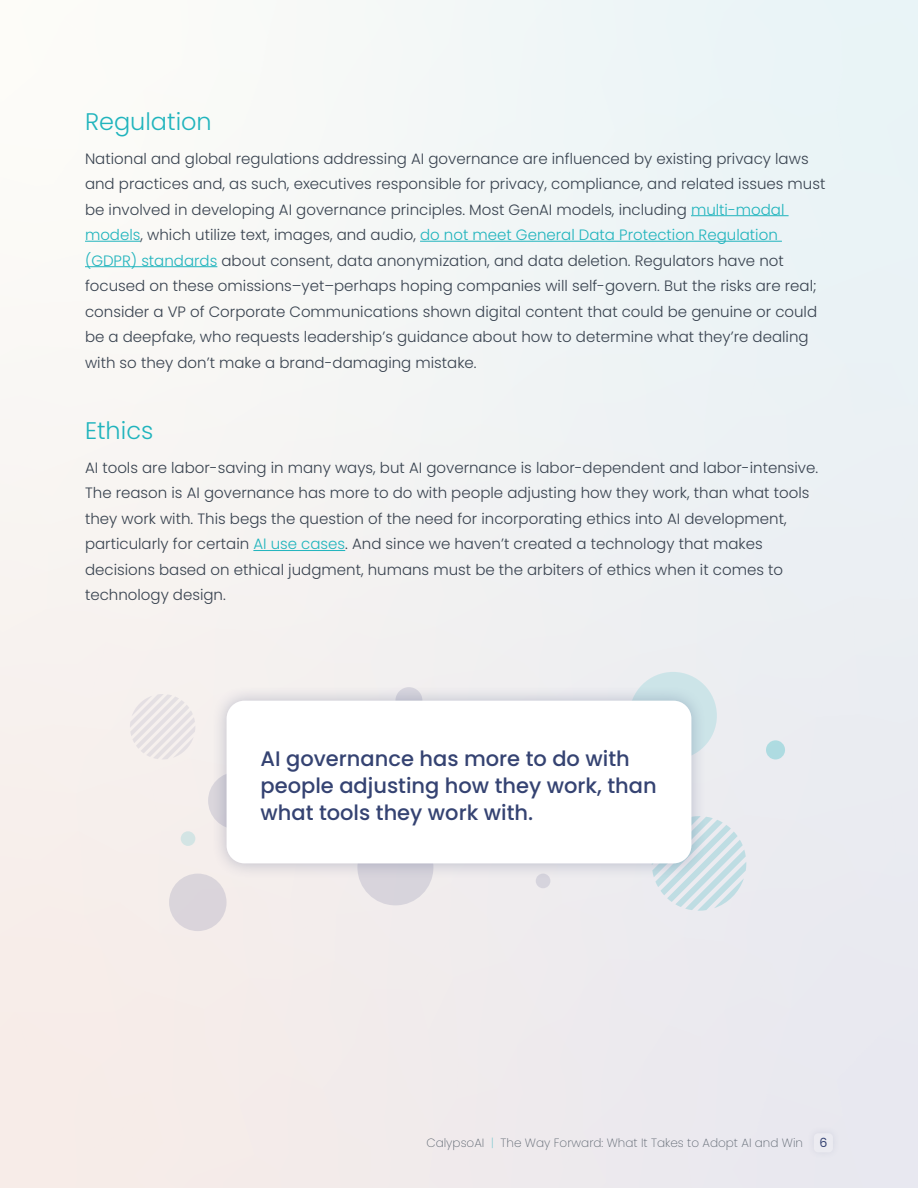
<style>
.page{position:relative;width:918px;height:1188px;background:#f1f2f2}
.page>*{position:absolute;margin:0;border:0;box-sizing:border-box;transform-origin:0 0}
.t1{font:300 24px "Poppins";color:#20b4bd}
.t2{font:500 21px/27px "Poppins";color:#354372}
.t3{font:300 15px/25.5px "Poppins";color:#38424f}
.t4{font:12.6px "Poppins";color:#354372}
.t5{font:200 12px "Poppins";color:#606872}
.s1{color:#20b4bd}
.s2{color:#6ec4cb}
</style>
<div class="page">
<div style="left:806px;top:1126px;width:35px;height:34px;background:#e6e6ee"></div>
<div style="left:814px;top:1133px;width:19px;height:19px;background:#ebebf1;border-radius:4px"></div>
<hr style="left:691px;top:215px;width:98px;height:1px;background:#20b4bd">
<hr style="left:85px;top:241px;width:56px;height:1px;background:#20b4bd">
<hr style="left:420px;top:241px;width:362px;height:1px;background:#20b4bd">
<hr style="left:85px;top:266px;width:132px;height:1px;background:#20b4bd">
<hr style="left:253px;top:550px;width:92px;height:1px;background:#20b4bd">
<div style="left:629px;top:672px;width:88px;height:87px;background:#cce4e8;border-radius:50%"></div>
<div style="left:169px;top:874px;width:58px;height:57px;background:#dad4db;border-radius:50%"></div>
<div style="left:766px;top:740px;width:19px;height:19px;background:#aedbe1;border-radius:50%"></div>
<div style="left:357px;top:829px;width:76px;height:76px;background:#d7d4dc;border-radius:50%"></div>
<div style="left:181px;top:831px;width:14px;height:15px;background:#d3e4e4;border-radius:50%"></div>
<div style="left:536px;top:874px;width:14px;height:14px;background:#d6d4dd;border-radius:50%"></div>
<svg style="left:130px;top:694px;width:65px;height:65px"></svg>
<svg style="left:655px;top:817px;width:91px;height:94px"></svg>
<div style="left:211px;top:685px;width:496px;height:194px;background:#354372;opacity:.3"></div>
<div style="left:227px;top:701px;width:464px;height:162px;background:#fff;border-radius:18px"></div>
<h1 class="t1" style="left:85px;top:107px;width:128px">Regulation</h1>
<p class="t3" style="left:85px;top:146px;width:742px">National and global regulations addressing AI governance are influenced by existing privacy laws and practices and, as such, executives responsible for privacy, compliance, and related issues must be involved in developing AI governance principles. Most GenAI models, including <span class="s1">multi-modal models</span>, which utilize text, images, and audio, <span class="s1">do not meet General Data Protection Regulation (GDPR) standards</span> about consent, data anonymization, and data deletion. Regulators have not focused on these omissions–yet–perhaps hoping companies will self-govern. But the risks are real; consider a VP of Corporate Communications shown digital content that could be genuine or could be a deepfake, who requests leadership’s guidance about how to determine what they’re dealing with so they don’t make a brand-damaging mistake.</p>
<h1 class="t1" style="left:85px;top:417px;width:70px">Ethics</h1>
<p class="t3" style="left:85px;top:455px;width:735px">AI tools are labor-saving in many ways, but AI governance is labor-dependent and labor-intensive.<br>The reason is AI governance has more to do with people adjusting how they work, than what tools they work with. This begs the question of the need for incorporating ethics into AI development, particularly for certain <span class="s1">AI use cases</span>. And since we haven’t created a technology that makes decisions based on ethical judgment, humans must be the arbiters of ethics when it comes to technology design.</p>
<h2 class="t2" style="left:261px;top:745px;width:398px">AI governance has more to do with people adjusting how they work, than what tools they work with.</h2>
<p class="t5" style="left:426px;top:1136px;width:378px">CalypsoAI <span class="s2">|</span> The Way Forward: What It Takes to Adopt AI and Win</p>
<p class="t4" style="left:819px;top:1135px;width:9px">6</p>
</div>
